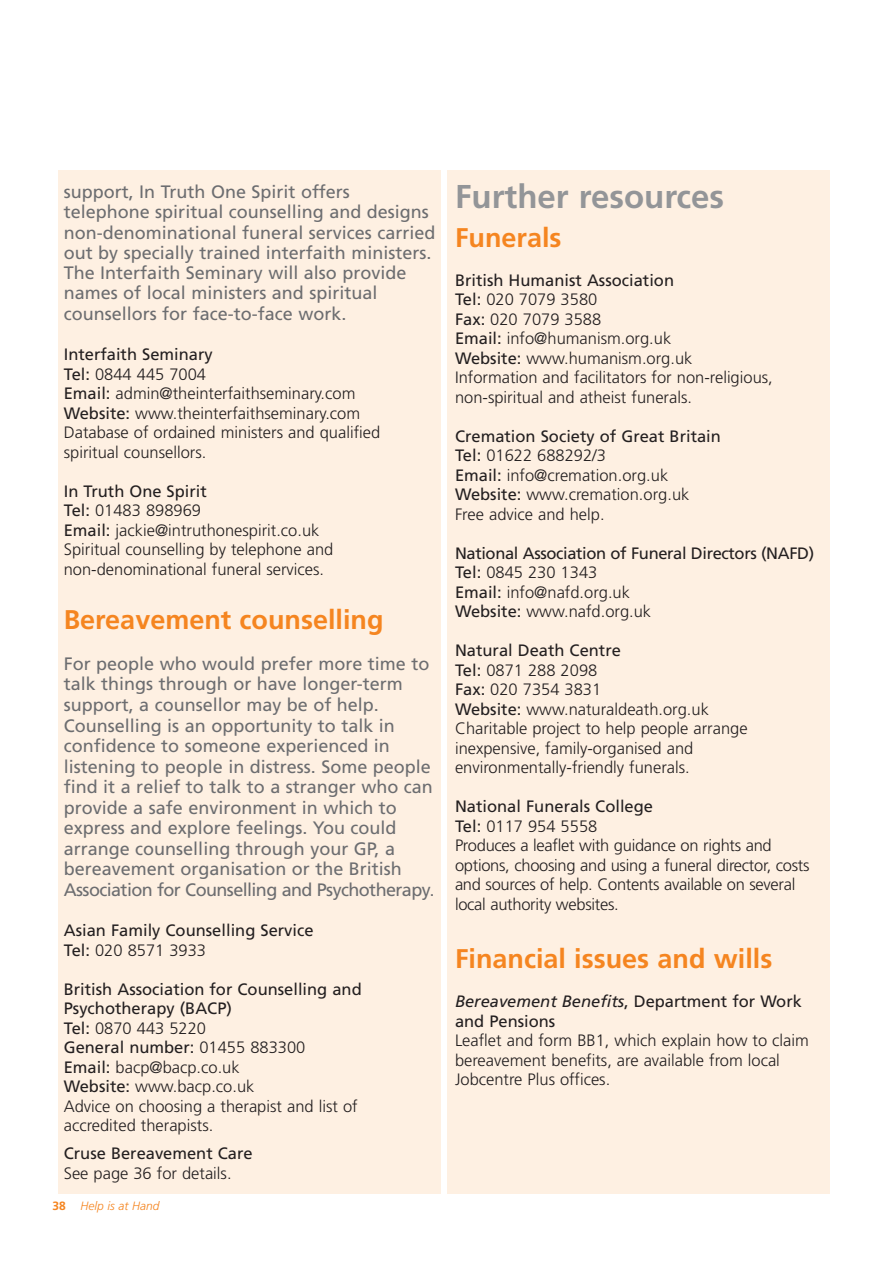
<style>
.page{position:relative;width:893px;height:1263px;background:#fff}
.page>*{position:absolute;margin:0;border:0;box-sizing:border-box;transform-origin:0 0}
.t1{font:700 33px "Frutiger";color:#939598}
.t2{font:700 27px "Frutiger";color:#f58520}
.t3{font:18px/20.5px "Frutiger";color:#6c6d70}
.t4{font:300 16.5px/19.5px "Frutiger";color:#231f20}
.t5{font:16.5px/19.5px "Frutiger";color:#231f20}
.t6{font:16.5px/19.5px "Frutiger";letter-spacing:-.02em;color:#231f20}
.t7{font:italic 300 12px "Frutiger";color:#f58520}
.s1{font-weight:400}
.s2{font-size:16.5px}
.s3{font-weight:300}
.s4{font-weight:700;font-style:normal}
.s5{font-style:italic}
</style>
<div class="page">
<div style="left:448px;top:171px;width:382px;height:1023px;background:#fef0e2"></div>
<div style="left:58px;top:171px;width:383px;height:1023px;background:#fef0e2"></div>
<p class="t3" style="left:64px;top:183px;width:373px">support, In Truth One Spirit offers telephone spiritual counselling and designs non-denominational funeral services carried out by specially trained interfaith ministers.<br>The Interfaith Seminary will also provide names of local ministers and spiritual counsellors for face-to-face work.</p>
<p class="t4" style="left:64px;top:346px;width:318px"><span class="s1">Interfaith Seminary<br>Tel:</span> 0844 445 7004<br><span class="s1">Email:</span> admin@theinterfaithseminary.com<br><span class="s1">Website:</span> www.theinterfaithseminary.com<br>Database of ordained ministers and qualified spiritual counsellors.</p>
<p class="t4" style="left:64px;top:482px;width:271px"><span class="s1">In Truth One Spirit<br>Tel:</span> 01483 898969<br><span class="s1">Email:</span> jackie@intruthonespirit.co.uk<br>Spiritual counselling by telephone and non-denominational funeral services.</p>
<h2 class="t2" style="left:64px;top:608px;width:321px">Bereavement counselling</h2>
<p class="t3" style="left:64px;top:655px;width:372px">For people who would prefer more time to talk things through or have longer-term support, a counsellor may be of help.<br>Counselling is an opportunity to talk in confidence to someone experienced in listening to people in distress. Some people find it a relief to talk to a stranger who can provide a safe environment in which to express and explore feelings. You could arrange counselling through your GP, a bereavement organisation or the British Association for Counselling and Psychotherapy<span class="s2">.</span></p>
<p class="t5" style="left:64px;top:922px;width:251px">Asian Family Counselling Service<br>Tel: <span class="s3">020 8571 3933</span></p>
<p class="t4" style="left:64px;top:980px;width:299px"><span class="s1">British Association for Counselling and<br>Psychotherapy (BACP)<br>Tel:</span> 0870 443 5220<br><span class="s1">General number:</span> 01455 883300<br><span class="s1">Email:</span> bacp@bacp.co.uk<br><span class="s1">Website:</span> www.bacp.co.uk<br>Advice on choosing a therapist and list of accredited therapists.</p>
<p class="t5" style="left:64px;top:1145px;width:190px">Cruse Bereavement Care</p>
<p class="t4" style="left:64px;top:1164px;width:169px">See page 36 for details.</p>
<p class="t7" style="left:53px;top:1201px;width:109px"><span class="s4">38</span> Help is at Hand</p>
<h1 class="t1" style="left:455px;top:183px;width:271px">Further resources</h1>
<h2 class="t2" style="left:455px;top:226px;width:108px">Funerals</h2>
<p class="t4" style="left:455px;top:271px;width:319px"><span class="s1">British Humanist Association<br>Tel:</span> 020 7079 3580<br><span class="s1">Fax:</span> 020 7079 3588<br><span class="s1">Email:</span> info@humanism.org.uk<br><span class="s1">Website:</span> www.humanism.org.uk<br>Information and facilitators for non-religious, non-spiritual and atheist funerals.</p>
<p class="t4" style="left:455px;top:427px;width:267px"><span class="s1">Cremation Society of Great Britain<br>Tel:</span> 01622 688292/3<br><span class="s1">Email:</span> info@cremation.org.uk<br><span class="s1">Website:</span> www.cremation.org.uk<br>Free advice and help.</p>
<p class="t6" style="left:455px;top:544px;width:361px">National Association of Funeral Directors (NAFD)<br>Tel: <span class="s3">0845 230 1343<br></span>Email: <span class="s3">info@nafd.org.uk<br></span>Website: <span class="s3">www.nafd.org.uk</span></p>
<p class="t4" style="left:455px;top:642px;width:294px"><span class="s1">Natural Death Centre<br>Tel:</span> 0871 288 2098<br><span class="s1">Fax:</span> 020 7354 3831<br><span class="s1">Website:</span> www.naturaldeath.org.uk<br>Charitable project to help people arrange inexpensive, family-organised and environmentally-friendly funerals.</p>
<p class="t4" style="left:455px;top:798px;width:356px"><span class="s1">National Funerals College<br>Tel:</span> 0117 954 5558<br>Produces a leaflet with guidance on rights and options, choosing and using a funeral director, costs and sources of help. Contents available on several local authority websites.</p>
<h2 class="t2" style="left:455px;top:948px;width:319px">Financial issues and wills</h2>
<p class="t5" style="left:455px;top:993px;width:348px"><span class="s5">Bereavement Benefits</span>, Department for Work and Pensions</p>
<p class="t4" style="left:455px;top:1032px;width:355px">Leaflet and form BB1, which explain how to claim bereavement benefits, are available from local<br>Jobcentre Plus offices.</p>
</div>
